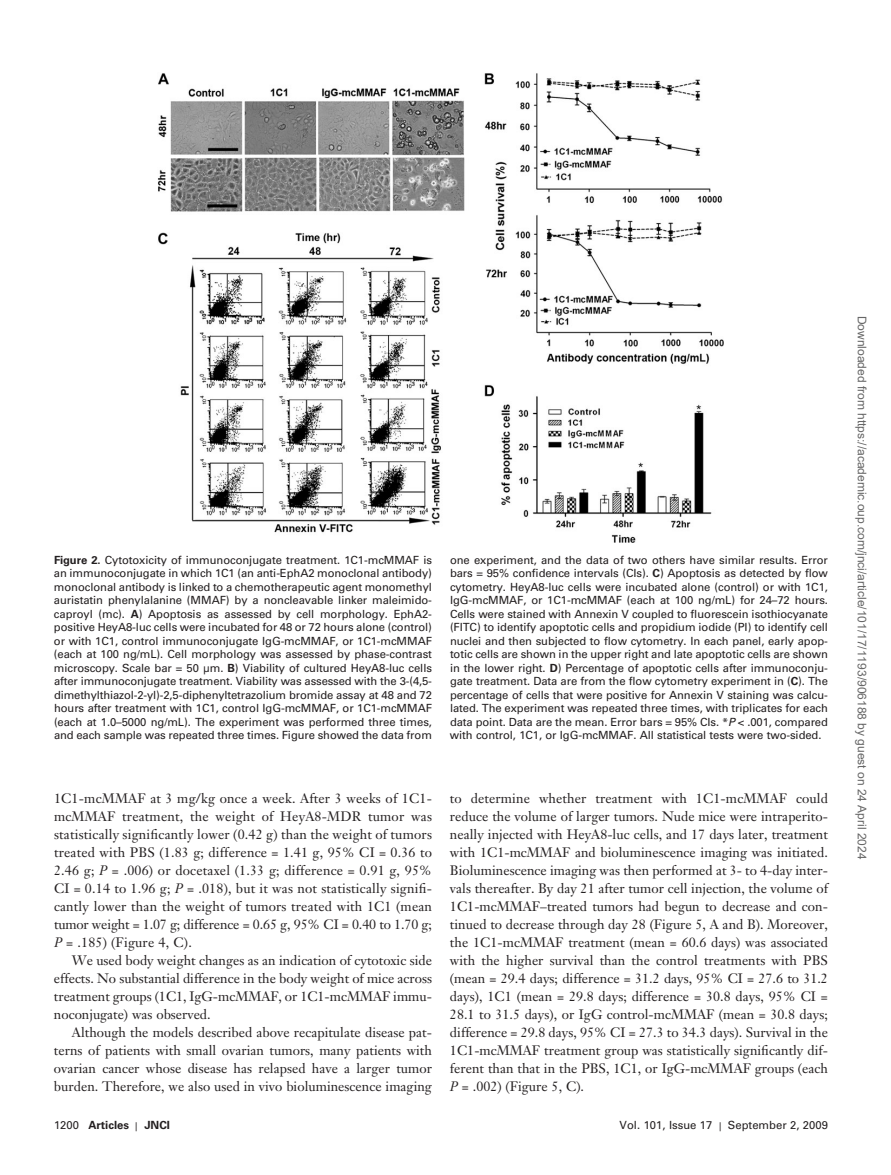
<style>
.page{position:relative;width:891px;height:1175px;background:#fff}
.page>*{position:absolute;margin:0;border:0;box-sizing:border-box;transform-origin:0 0}
.t1{font:13.5px/18px "Janson Text";color:#231f20;text-align:justify}
.t2{font:12px "Arial";color:#666}
.t3{font:11.25px/13.5px "Univers";letter-spacing:-.01em;color:#231f20;text-align:justify}
.t4{font:700 11.25px "Univers";color:#231f20}
.s1{font-weight:700}
.s2{font-style:italic}
.s3{font-weight:400}
.s4{font-weight:400;font-size:9px}
.s5{font-size:9px}
</style>
<div class="page">
<img style="left:158px;top:73px;width:566px;height:470px">
<p class="t3" style="left:54px;top:554px;width:380px"><span class="s1">Figure 2.</span> Cytotoxicity of immunoconjugate treatment. 1C1-mcMMAF is an immunoconjugate in which 1C1 (an anti-EphA2 monoclonal antibody) monoclonal antibody is linked to a chemotherapeutic agent monomethyl auristatin phenylalanine (MMAF) by a noncleavable linker maleimido&shy;caproyl (mc). <span class="s1">A</span>) Apoptosis as assessed by cell morphology. EphA2- positive HeyA8-luc cells were incubated for 48 or 72 hours alone (control) or with 1C1, control immunoconjugate IgG-mcMMAF, or 1C1-mcMMAF (each at 100 ng/mL). Cell morphology was assessed by phase-contrast microscopy. Scale bar = 50 µ m. <span class="s1">B</span>) Viability of cultured HeyA8-luc cells after immunoconjugate treatment. Viability was assessed with the 3-(4,5- dimethylthiazol-2-yl)-2,5-diphenyltetrazolium bromide assay at 48 and 72 hours after treatment with 1C1, control IgG-mcMMAF, or 1C1-mcMMAF (each at 1.0 – 5000 ng/mL). The experiment was performed three times, and each sample was repeated three times. Figure showed the data from</p>
<p class="t3" style="left:450px;top:554px;width:380px">one experiment, and the data of two others have similar results. Error bars = 95% confidence intervals (CIs). <span class="s1">C</span>) Apoptosis as detected by flow cytometry. HeyA8-luc cells were incubated alone (control) or with 1C1, IgG-mcMMAF, or 1C1-mcMMAF (each at 100 ng/mL) for 24 – 72 hours.<br>Cells were stained with Annexin V coupled to fluorescein isothiocyanate (FITC) to identify apoptotic cells and propidium iodide (PI) to identify cell nuclei and then subjected to flow cytometry. In each panel, early apop&shy;totic cells are shown in the upper right and late apoptotic cells are shown in the lower right. <span class="s1">D</span>) Percentage of apoptotic cells after immunoconju&shy;gate treatment. Data are from the flow cytometry experiment in ( <span class="s1">C</span>). The percentage of cells that were positive for Annexin V staining was calcu&shy;lated. The experiment was repeated three times, with triplicates for each data point. Data are the mean. Error bars = 95% CIs. * <span class="s2">P</span> &lt; .001, compared with control, 1C1, or IgG-mcMMAF. All statistical tests were two-sided.</p>
<p class="t1" style="left:54px;top:790px;width:380px">1C1-mcMMAF at 3 mg/kg once a week. After 3 weeks of 1C1- mcMMAF treatment, the weight of HeyA8-MDR tumor was statistically significantly lower (0.42 g) than the weight of tumors treated with PBS (1.83 g; difference = 1.41 g, 95% CI = 0.36 to 2.46 g; <span class="s2">P</span> = .006) or docetaxel (1.33 g; difference = 0.91 g, 95% CI = 0.14 to 1.96 g; <span class="s2">P</span> = .018), but it was not statistically signifi&shy;cantly lower than the weight of tumors treated with 1C1 (mean tumor weight = 1.07 g; difference = 0.65 g, 95% CI = 0.40 to 1.70 g; <span class="s2">P</span> = .185) ( Figure 4, C ).</p>
<p class="t1" style="left:54px;top:952px;width:380px;text-indent:18px">We used body weight changes as an indication of cytotoxic side effects. No substantial difference in the body weight of mice across treatment groups (1C1, IgG-mcMMAF, or 1C1-mcMMAF immu&shy;noconjugate) was observed.</p>
<p class="t1" style="left:54px;top:1024px;width:380px;text-indent:18px">Although the models described above recapitulate disease pat&shy;terns of patients with small ovarian tumors, many patients with ovarian cancer whose disease has relapsed have a larger tumor burden. Therefore, we also used in vivo bioluminescence imaging</p>
<p class="t1" style="left:450px;top:790px;width:380px">to determine whether treatment with 1C1-mcMMAF could reduce the volume of larger tumors. Nude mice were intraperito&shy;neally injected with HeyA8-luc cells, and 17 days later, treatment with 1C1-mcMMAF and bioluminescence imaging was initiated.<br>Bioluminescence imaging was then performed at 3- to 4-day inter&shy;vals thereafter. By day 21 after tumor cell injection, the volume of 1C1-mcMMAF – treated tumors had begun to decrease and con&shy;tinued to decrease through day 28 ( Figure 5, A and B ). Moreover, the 1C1-mcMMAF treatment (mean = 60.6 days) was associated with the higher survival than the control treatments with PBS (mean = 29.4 days; difference = 31.2 days, 95% CI = 27.6 to 31.2 days), 1C1 (mean = 29.8 days; difference = 30.8 days, 95% CI = 28.1 to 31.5 days), or IgG control-mcMMAF (mean = 30.8 days; difference = 29.8 days, 95% CI = 27.3 to 34.3 days). Survival in the 1C1-mcMMAF treatment group was statistically significantly dif&shy;ferent than that in the PBS, 1C1, or IgG-mcMMAF groups (each <span class="s2">P</span> = .002) ( Figure 5, C ).</p>
<p class="t4" style="left:54px;top:1121px;width:118px"><span class="s3">1200</span> Articles <span class="s4">|</span> JNCI</p>
<p class="t3" style="left:620px;top:1119px;width:210px">Vol. 101, Issue 17 <span class="s5">|</span> September 2, 2009</p>
<p class="t2" style="left:866px;top:316px;width:545px;rotate:90deg">Downloaded from https://academic.oup.com/jnci/article/101/17/1193/906188 by guest on 24 April 2024</p>
</div>
